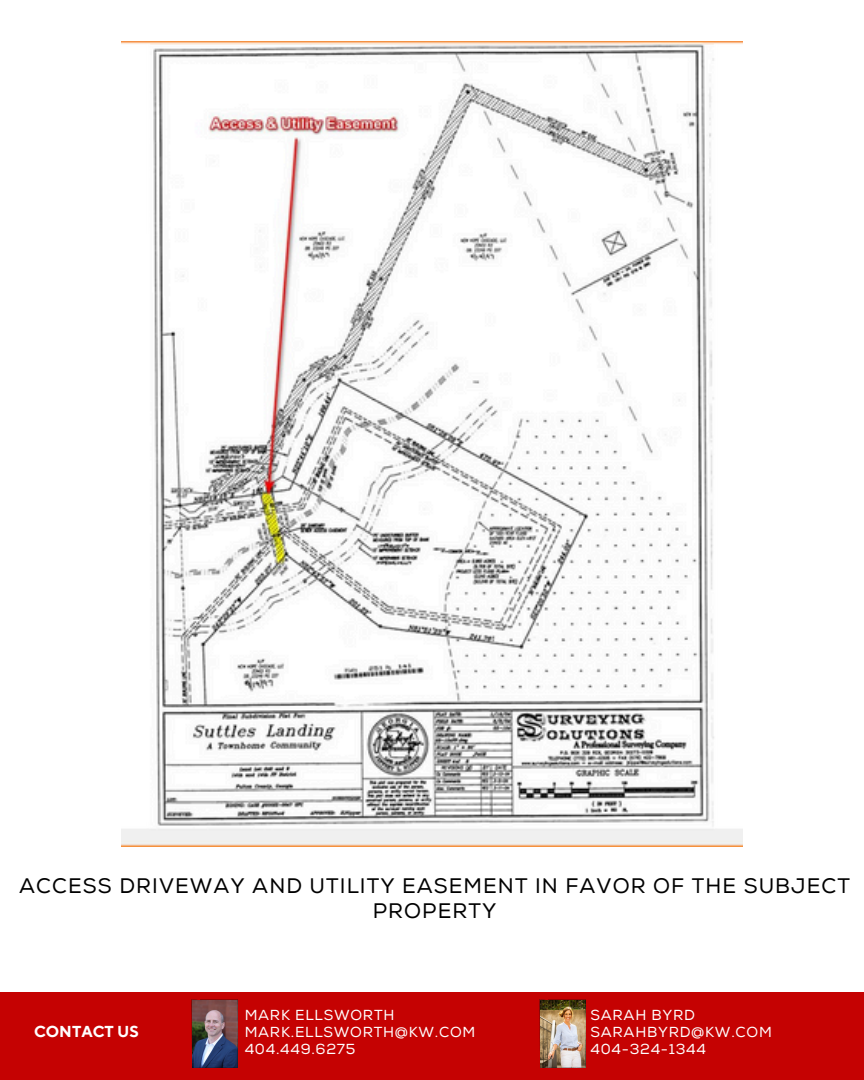
<style>
.page{position:relative;width:864px;height:1080px;background:#fff}
.page>*{position:absolute;margin:0;border:0;box-sizing:border-box;transform-origin:0 0}
.t1{font:21px/24.6px "Nexa";letter-spacing:.05em;color:#000;text-align:center}
.t2{font:700 15.9px "TT Norms Pro";color:#fff}
.t3{font:14.4px "Nexa";letter-spacing:.05em;color:#fff}
</style>
<div class="page">
<div style="left:0;top:992px;width:864px;height:88px;background:#c50202"></div>
<img style="left:192px;top:1000px;width:46px;height:67px">
<img style="left:540px;top:1000px;width:46px;height:67px">
<img style="left:122px;top:41px;width:621px;height:806px">
<p class="t1" style="left:19px;top:874px;width:832px">ACCESS DRIVEWAY AND UTILITY EASEMENT IN FAVOR OF THE SUBJECT<br>PROPERTY</p>
<p class="t2" style="left:34px;top:1022px;width:106px">CONTACT US</p>
<p class="t3" style="left:245px;top:1007px;width:151px">MARK ELLSWORTH</p>
<p class="t3" style="left:245px;top:1024px;width:232px">MARK.ELLSWORTH@KW.COM</p>
<p class="t3" style="left:245px;top:1041px;width:112px">404.449.6275</p>
<p class="t3" style="left:590px;top:1007px;width:106px">SARAH BYRD</p>
<p class="t3" style="left:590px;top:1024px;width:183px">SARAHBYRD@KW.COM</p>
<p class="t3" style="left:590px;top:1041px;width:117px">404-324-1344</p>
</div>
